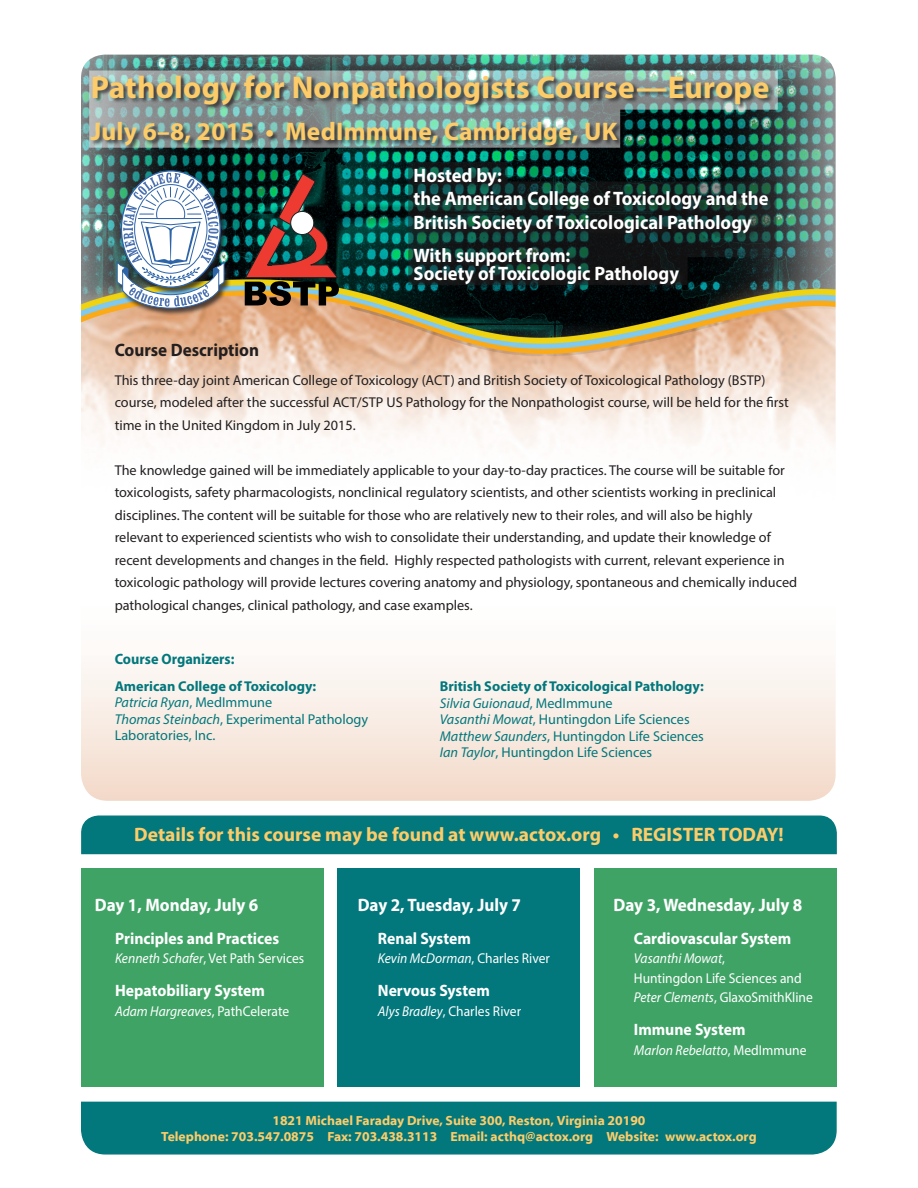
<style>
.page{position:relative;width:918px;height:1188px;background:#fff}
.page>*{position:absolute;margin:0;border:0;box-sizing:border-box;transform-origin:0 0}
.t1{font:700 31.5px "Myriad Pro";letter-spacing:.01em;color:#fdcc69}
.t2{font:700 25.5px "Myriad Pro";letter-spacing:.01em;color:#fdcc69}
.t3{font:700 19.5px/23.4px "Myriad Pro";color:#fff;scale:.95 1}
.t4{font:700 19.5px "Myriad Pro";color:#fdcc69}
.Subtitle{font:700 18px "Myriad Pro";color:#fff;scale:.95 1}
.Subtitle-2{font:700 18px "Myriad Pro";color:#231f20;scale:.95 1}
.courses{font:700 16.5px "Myriad Pro";color:#fff;scale:.95 1}
.Subtitle-3{font:700 15px "Myriad Pro";color:#02777c;scale:.95 1}
.Body_Text{font:14.25px/22.5px "Myriad Pro";color:#231f20}
.Speaker{font:14.25px/16.5px "Myriad Pro";color:#02777c}
.courses-2{font:14.25px/19.5px "Myriad Pro";color:#fff;scale:.95 1}
.courses-3{font:italic 14.25px "Myriad Pro";color:#fff;scale:.95 1}
.Body_Text-2{font:700 14.25px "Myriad Pro";color:#02777c}
.Speaker-2{font:italic 14.25px "Myriad Pro";color:#02777c}
.t5{font:700 13.35px "Myriad Web Pro";color:#fdcc69}
.s1{font-style:normal}
.s2{font-style:italic}
</style>
<div class="page">
<img style="left:81px;top:55px;width:755px;height:394px">
<div style="left:117px;top:170px;width:115px;height:146px;background:#231f20;opacity:.75"></div>
<img style="left:117px;top:173px;width:108px;height:136px">
<div style="left:81px;top:1101px;width:756px;height:54px;background:#02777c"></div>
<div style="left:81px;top:815px;width:756px;height:40px;background:#02777c"></div>
<svg style="left:408px;top:162px;width:369px;height:123px;background:#0e2020"></svg>
<svg style="left:81px;top:662px;width:755px;height:139px"></svg>
<div style="left:81px;top:869px;width:243px;height:218px;background:#40a366"></div>
<div style="left:413px;top:168px;width:363px;height:73px;background:#231f20;opacity:.75"></div>
<div style="left:413px;top:247px;width:274px;height:45px;background:#231f20;opacity:.75"></div>
<div style="left:338px;top:869px;width:242px;height:218px;background:#02777c"></div>
<div style="left:594px;top:869px;width:243px;height:218px;background:#40a366"></div>
<svg style="left:89px;top:70px;width:689px;height:78px;background:#90aea9"></svg>
<div style="left:90px;top:75px;width:685px;height:77px;background:#231f20;opacity:.75"></div>
<svg style="left:245px;top:173px;width:94px;height:133px;background:#473b2f"></svg>
<div style="left:291px;top:211px;width:23px;height:24px;background:#fff;border-radius:50%"></div>
<div style="left:290px;top:211px;width:24px;height:24px;border:1px solid #231f20;border-radius:50%"></div>
<p class="t1" style="left:91px;top:66px;width:680px">Pathology for Nonpathologists Course—Europe</p>
<p class="t2" style="left:91px;top:114px;width:528px">July 6–8, 2015 • MedImmune, Cambridge, UK</p>
<p class="t3" style="left:414px;top:163px;width:375px">Hosted by:<br>the American College of Toxicology and the<br>British Society of Toxicological Pathology</p>
<p class="t3" style="left:414px;top:245px;width:281px;line-height:18px">With support from:<br>Society of Toxicologic Pathology</p>
<p class="Subtitle-2" style="left:115px;top:338px;width:154px">Course Description</p>
<p class="Body_Text" style="left:115px;top:369px;width:676px">This three-day joint American College of Toxicology (ACT) and British Society of Toxicological Pathology (BSTP) course, modeled after the successful ACT/STP US Pathology for the Nonpathologist course, will be held for the first time in the United Kingdom in July 2015.</p>
<p class="Body_Text" style="left:115px;top:459px;width:684px">The knowledge gained will be immediately applicable to your day-to-day practices. The course will be suitable for toxicologists, safety pharmacologists, nonclinical regulatory scientists, and other scientists working in preclinical disciplines. The content will be suitable for those who are relatively new to their roles, and will also be highly relevant to experienced scientists who wish to consolidate their understanding, and update their knowledge of recent developments and changes in the field. Highly respected pathologists with current, relevant experience in toxicologic pathology will provide lectures covering anatomy and physiology, spontaneous and chemically induced pathological changes, clinical pathology, and case examples.</p>
<p class="Subtitle-3" style="left:115px;top:649px;width:128px">Course Organizers:</p>
<p class="Body_Text-2" style="left:115px;top:677px;width:203px">American College of Toxicology:</p>
<p class="Speaker-2" style="left:115px;top:694px;width:159px">Patricia Ryan<span class="s1">, MedImmune</span></p>
<p class="Speaker" style="left:115px;top:710px;width:255px"><span class="s2">Thomas Steinbach</span>, Experimental Pathology<br>Laboratories, Inc.</p>
<p class="Body_Text-2" style="left:440px;top:677px;width:265px">British Society of Toxicological Pathology:</p>
<p class="Speaker-2" style="left:440px;top:694px;width:174px">Silvia Guionaud<span class="s1">, MedImmune</span></p>
<p class="Speaker" style="left:440px;top:711px;width:251px"><span class="s2">Vasanthi Mowat</span>, Huntingdon Life Sciences</p>
<p class="Speaker" style="left:440px;top:727px;width:266px"><span class="s2">Matthew Saunders</span>, Huntingdon Life Sciences</p>
<p class="Speaker" style="left:440px;top:744px;width:214px"><span class="s2">Ian Taylor</span>, Huntingdon Life Sciences</p>
<p class="t4" style="left:134px;top:822px;width:651px">Details for this course may be found at www.actox.org • REGISTER TODAY!</p>
<p class="Subtitle" style="left:95px;top:893px;width:174px">Day 1, Monday, July 6</p>
<p class="courses" style="left:115px;top:927px;width:174px">Principles and Practices</p>
<p class="courses-2" style="left:115px;top:948px;width:200px"><span class="s2">Kenneth Schafer</span>, Vet Path Services</p>
<p class="courses" style="left:115px;top:980px;width:159px">Hepatobiliary System</p>
<p class="courses-3" style="left:115px;top:1002px;width:185px">Adam Hargreaves<span class="s1">, PathCelerate</span></p>
<p class="Subtitle" style="left:358px;top:893px;width:173px">Day 2, Tuesday, July 7</p>
<p class="courses" style="left:378px;top:927px;width:99px">Renal System</p>
<p class="courses-3" style="left:378px;top:949px;width:183px">Kevin McDorman<span class="s1">, Charles River</span></p>
<p class="courses" style="left:378px;top:980px;width:119px">Nervous System</p>
<p class="courses-2" style="left:378px;top:1001px;width:152px"><span class="s2">Alys Bradley</span>, Charles River</p>
<p class="Subtitle" style="left:614px;top:893px;width:200px">Day 3, Wednesday, July 8</p>
<p class="courses" style="left:634px;top:927px;width:167px">Cardiovascular System</p>
<p class="courses-2" style="left:634px;top:948px;width:190px"><span class="s2">Vasanthi Mowat</span>,<br>Huntingdon Life Sciences and<br><span class="s2">Peter Clements</span>, GlaxoSmithKline</p>
<p class="courses" style="left:634px;top:1019px;width:119px">Immune System</p>
<p class="courses-3" style="left:634px;top:1041px;width:183px">Marlon Rebelatto<span class="s1">, MedImmune</span></p>
<p class="t5" style="left:272px;top:1113px;width:375px">1821 Michael Faraday Drive, Suite 300, Reston, Virginia 20190</p>
<p class="t5" style="left:161px;top:1129px;width:597px">Telephone: 703.547.0875 Fax: 703.438.3113 Email: acthq@actox.org Website: www.actox.org</p>
</div>
